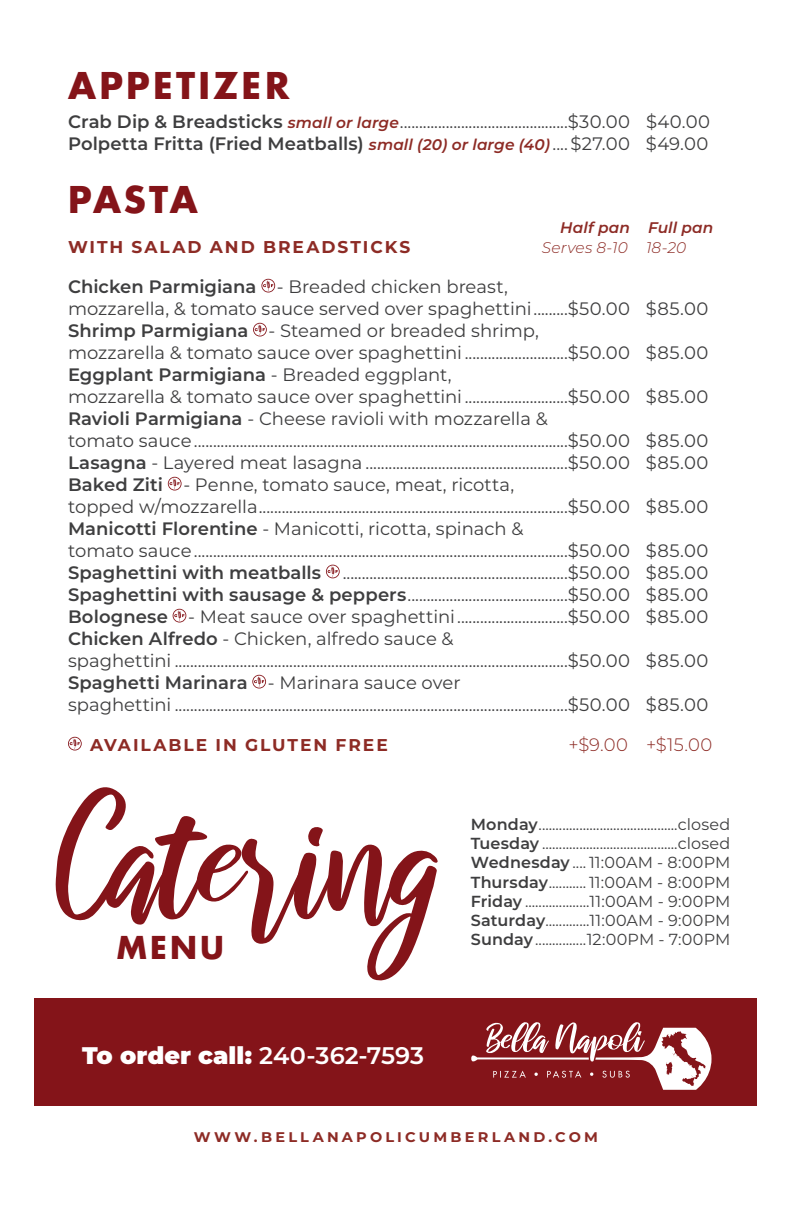
<style>
.page{position:relative;width:792px;height:1224px;background:#fff}
.page>*{position:absolute;margin:0;border:0;box-sizing:border-box;transform-origin:0 0}
.t1{font:161.2px "raustila";color:#841419}
.t2{font:700 35.8px "Futura LT";letter-spacing:.09em;color:#841419}
.t3{font:700 30.6px "Futura LT";color:#841419}
.t4{font:900 24px "Montserrat";letter-spacing:.005em;color:#fff}
.t5{font:18px "Montserrat";color:#3e3e3f}
.t6{font:600 18px "Montserrat";color:#3e3e3f}
.t7{font:300 18px "Montserrat";color:#8d2b25}
.t8{font:700 17px "Montserrat";letter-spacing:.115em;color:#8d2b25}
.t9{font:16px "Montserrat";letter-spacing:.015em;color:#3e3e3f}
.t10{font:italic 300 15.4px "Montserrat";letter-spacing:.01em;color:#8d2b25}
.t11{font:italic 600 15.4px "Montserrat";letter-spacing:.005em;color:#8d2b25}
.t12{font:700 14px "Montserrat";letter-spacing:.225em;color:#8d2b25}
.s1{font-weight:600}
.s2{font-weight:600;font-style:italic;font-size:15.4px;color:#8d2b25}
.s3{font-style:italic;font-size:15.4px;color:#8d2b25}
.s4{font-weight:400}
</style>
<div class="page">
<svg style="left:261px;top:279px;width:14px;height:14px"></svg>
<svg style="left:253px;top:323px;width:14px;height:14px"></svg>
<svg style="left:168px;top:477px;width:14px;height:14px"></svg>
<svg style="left:326px;top:565px;width:14px;height:13px"></svg>
<svg style="left:173px;top:609px;width:13px;height:14px"></svg>
<svg style="left:252px;top:675px;width:14px;height:14px"></svg>
<svg style="left:68px;top:737px;width:14px;height:14px"></svg>
<div style="left:35px;top:998px;width:722px;height:108px;background:#841419"></div>
<svg style="left:471px;top:1022px;width:241px;height:68px"></svg>
<p class="t2" style="left:68px;top:61px;width:223px">APPETIZER</p>
<p class="t5" style="left:68px;top:109px;width:644px"><span class="s1">Crab Dip &amp; Breadsticks</span> <span class="s2">small or large</span>............................................$30.00 $40.00</p>
<p class="t6" style="left:68px;top:130px;width:642px">Polpetta Fritta (Fried Meatballs) <span class="s3">small (20) or large (40)</span><span class="s4">....$27.00 $49.00</span></p>
<p class="t2" style="left:68px;top:176px;width:131px">PASTA</p>
<p class="t11" style="left:560px;top:216px;width:155px">Half pan Full pan</p>
<p class="t8" style="left:68px;top:234px;width:344px">WITH SALAD AND BREADSTICKS</p>
<p class="t10" style="left:542px;top:237px;width:146px">Serves 8-10 18-20</p>
<p class="t5" style="left:68px;top:274px;width:441px"><span class="s1">Chicken Parmigiana</span> - Breaded chicken breast,</p>
<p class="t5" style="left:68px;top:296px;width:642px">mozzarella, &amp; tomato sauce served over spaghettini.........$50.00 $85.00</p>
<p class="t5" style="left:68px;top:318px;width:472px"><span class="s1">Shrimp Parmigiana</span> - Steamed or breaded shrimp,</p>
<p class="t5" style="left:68px;top:340px;width:642px">mozzarella &amp; tomato sauce over spaghettini ...........................$50.00 $85.00</p>
<p class="t6" style="left:68px;top:361px;width:385px">Eggplant Parmigiana <span class="s4">- Breaded eggplant,</span></p>
<p class="t5" style="left:68px;top:384px;width:642px">mozzarella &amp; tomato sauce over spaghettini ...........................$50.00 $85.00</p>
<p class="t5" style="left:68px;top:406px;width:481px"><span class="s1">Ravioli Parmigiana</span> - Cheese ravioli with mozzarella &amp;</p>
<p class="t5" style="left:68px;top:428px;width:642px">tomato sauce..................................................................................................$50.00 $85.00</p>
<p class="t5" style="left:68px;top:450px;width:642px"><span class="s1">Lasagna</span> - Layered meat lasagna .....................................................$50.00 $85.00</p>
<p class="t5" style="left:68px;top:472px;width:448px"><span class="s1">Baked Ziti</span> - Penne, tomato sauce, meat, ricotta,</p>
<p class="t5" style="left:68px;top:494px;width:642px">topped w/mozzarella.................................................................................$50.00 $85.00</p>
<p class="t5" style="left:68px;top:516px;width:457px"><span class="s1">Manicotti Florentine</span> - Manicotti, ricotta, spinach &amp;</p>
<p class="t5" style="left:68px;top:538px;width:642px">tomato sauce..................................................................................................$50.00 $85.00</p>
<p class="t5" style="left:68px;top:560px;width:642px"><span class="s1">Spaghettini with meatballs</span> ...........................................................$50.00 $85.00</p>
<p class="t5" style="left:68px;top:582px;width:642px"><span class="s1">Spaghettini with sausage &amp; peppers</span>..........................................$50.00 $85.00</p>
<p class="t5" style="left:68px;top:604px;width:642px"><span class="s1">Bolognese</span> - Meat sauce over spaghettini.............................$50.00 $85.00</p>
<p class="t5" style="left:68px;top:626px;width:387px"><span class="s1">Chicken Alfredo</span> - Chicken, alfredo sauce &amp;</p>
<p class="t5" style="left:68px;top:648px;width:642px">spaghettini .......................................................................................................$50.00 $85.00</p>
<p class="t5" style="left:68px;top:670px;width:394px"><span class="s1">Spaghetti Marinara</span> - Marinara sauce over</p>
<p class="t5" style="left:68px;top:692px;width:642px">spaghettini .......................................................................................................$50.00 $85.00</p>
<p class="t8" style="left:90px;top:732px;width:299px">AVAILABLE IN GLUTEN FREE</p>
<p class="t7" style="left:569px;top:732px;width:145px">+$9.00 +$15.00</p>
<p class="t1" style="left:59px;top:773px;width:389px">Catering</p>
<p class="t9" style="left:471px;top:813px;width:261px"><span class="s1">Monday</span>.........................................closed</p>
<p class="t9" style="left:471px;top:833px;width:261px"><span class="s1">Tuesday</span> ........................................closed</p>
<p class="t9" style="left:471px;top:852px;width:261px"><span class="s1">Wednesday</span> .... 11:00AM - 8:00PM</p>
<p class="t9" style="left:471px;top:871px;width:261px"><span class="s1">Thursday</span>........... 11:00AM - 8:00PM</p>
<p class="t9" style="left:471px;top:890px;width:261px"><span class="s1">Friday</span> ...................11:00AM - 9:00PM</p>
<p class="t9" style="left:471px;top:909px;width:261px"><span class="s1">Saturday</span>.............11:00AM - 9:00PM</p>
<p class="t3" style="left:117px;top:927px;width:109px">MENU</p>
<p class="t9" style="left:471px;top:929px;width:261px"><span class="s1">Sunday</span>...............12:00PM - 7:00PM</p>
<p class="t4" style="left:82px;top:1037px;width:343px">To order call: <span class="s1">240-362-7593</span></p>
<p class="t12" style="left:194px;top:1127px;width:406px">WWW.BELLANAPOLICUMBERLAND.COM</p>
</div>
